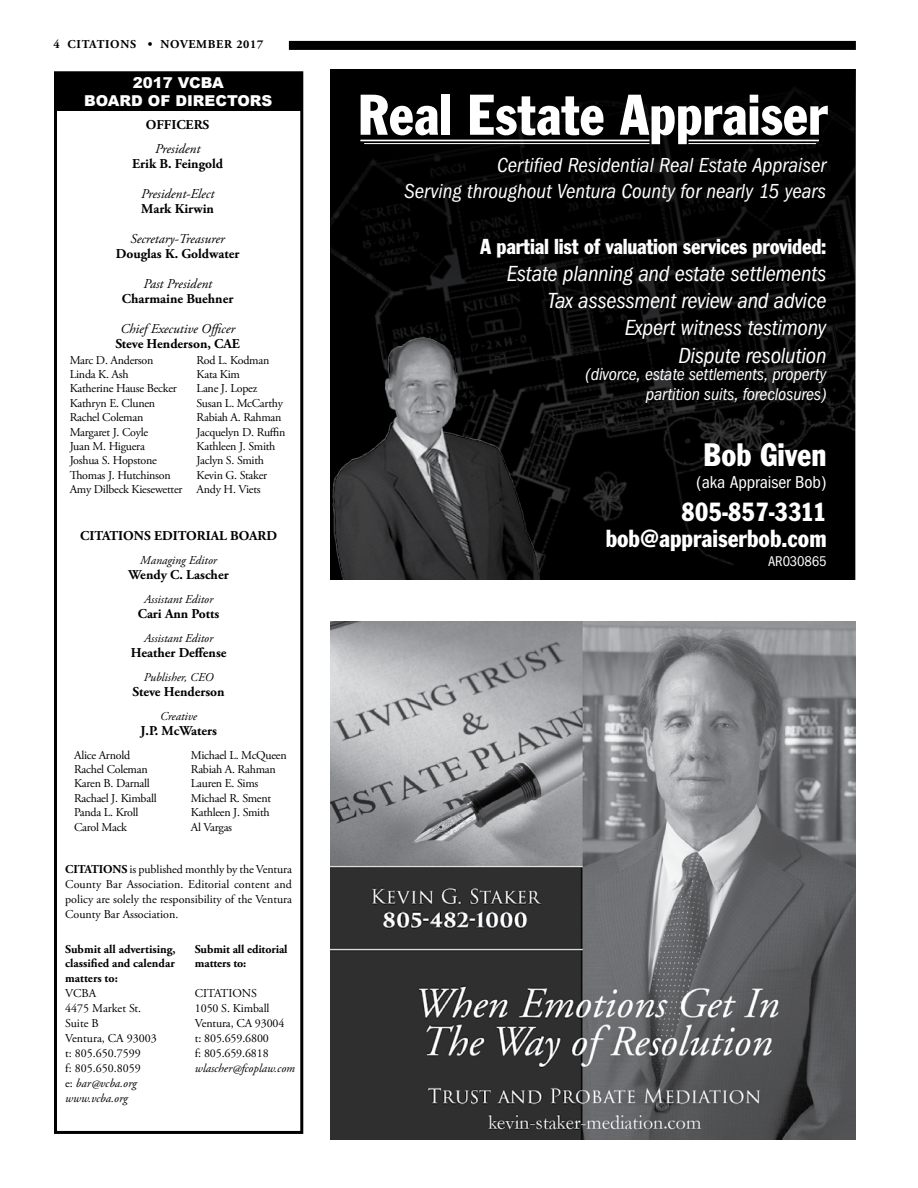
<style>
.page{position:relative;width:918px;height:1188px;background:#fff}
.page>*{position:absolute;margin:0;border:0;box-sizing:border-box;transform-origin:0 0}
.t1{font:condensed 60.15px "Franklin Gothic";color:#fff}
.t2{font:condensed 34.05px "Franklin Gothic";color:#fff}
.t3{font:condensed 27.6px "Franklin Gothic";color:#fff}
.t4{font:condensed 25.95px "Franklin Gothic";color:#fff}
.t5{font:italic condensed 22.65px/27.2px "Franklin Gothic";letter-spacing:-.01em;color:#fff;text-align:right}
.t6{font:condensed 22.65px "Franklin Gothic";letter-spacing:-.01em;color:#fff}
.t7{font:italic condensed 21px/25.2px "Franklin Gothic";color:#fff;text-align:right}
.t8{font:italic condensed 17.85px/19.5px "Franklin Gothic";letter-spacing:-.01em;color:#fff;text-align:right}
.t9{font:condensed 17.85px "Franklin Gothic";letter-spacing:-.005em;color:#fff}
.t10{font:900 15px/18px "Arial";color:#fff;text-align:center}
.t11{font:condensed 14.55px "Franklin Gothic";letter-spacing:-.01em;color:#fff}
.t12{font:700 13.5px "Adobe Garamond Pro";color:#000}
.t13{font:italic 13.5px "Adobe Garamond Pro";color:#000}
.t14{font:12px/14.4px "Adobe Garamond Pro";letter-spacing:-.02em;color:#000}
.t15{font:12px/15px "Adobe Garamond Pro";color:#000}
.t16{font:italic 12px "Adobe Garamond Pro";color:#000}
.t17{font:700 12px/14.4px "Adobe Garamond Pro";color:#000}
.t18{font:700 12px "Adobe Garamond Pro";letter-spacing:.06em;color:#000}
.s1{font-weight:700}
.s2{font-style:italic}
</style>
<div class="page">
<div style="left:289px;top:41px;width:567px;height:9px;background:#000"></div>
<div style="left:54px;top:71px;width:249px;height:1063px;border:3px solid #000"></div>
<div style="left:55px;top:74px;width:248px;height:37px;background:#000"></div>
<img style="left:330px;top:621px;width:525px;height:518px">
<img style="left:540px;top:423px;width:315px;height:157px">
<svg style="left:330px;top:69px;width:525px;height:354px;background:#040404"></svg>
<img style="left:330px;top:306px;width:210px;height:274px">
<hr style="left:360px;top:140px;width:290px;height:1px;background:#fff">
<hr style="left:364px;top:143px;width:286px;height:1px;background:#fff">
<hr style="left:688px;top:140px;width:131px;height:1px;background:#fff">
<hr style="left:688px;top:143px;width:128px;height:1px;background:#fff">
<p class="t18" style="left:53px;top:38px;width:212px">4 CITATIONS • NOVEMBER 2017</p>
<p class="t10" style="left:84px;top:73px;width:190px">2017 VCBA<br>BOARD OF DIRECTORS</p>
<p class="t12" style="left:146px;top:116px;width:65px">OFFICERS</p>
<p class="t13" style="left:155px;top:140px;width:47px">President</p>
<p class="t12" style="left:132px;top:155px;width:92px">Erik B. Feingold</p>
<p class="t13" style="left:141px;top:185px;width:75px">President-Elect</p>
<p class="t12" style="left:141px;top:200px;width:74px">Mark Kirwin</p>
<p class="t13" style="left:131px;top:230px;width:96px">Secretary-Treasurer</p>
<p class="t12" style="left:116px;top:245px;width:125px">Douglas K. Goldwater</p>
<p class="t13" style="left:143px;top:275px;width:70px">Past President</p>
<p class="t12" style="left:122px;top:290px;width:113px">Charmaine Buehner</p>
<p class="t13" style="left:120px;top:320px;width:116px">Chief Executive Officer</p>
<p class="t12" style="left:115px;top:335px;width:126px">Steve Henderson, CAE</p>
<p class="t14" style="left:70px;top:353px;width:114px">Marc D. Anderson<br>Linda K. Ash<br>Katherine Hause Becker<br>Kathryn E. Clunen<br>Rachel Coleman<br>Margaret J. Coyle<br>Juan M. Higuera<br>Joshua S. Hopstone<br>Thomas J. Hutchinson<br>Amy Dilbeck Kiesewetter</p>
<p class="t14" style="left:197px;top:353px;width:90px">Rod L. Kodman<br>Kata Kim<br>Lane J. Lopez<br>Susan L. McCarthy<br>Rabiah A. Rahman<br>Jacquelyn D. Ruffin<br>Kathleen J. Smith<br>Jaclyn S. Smith<br>Kevin G. Staker<br>Andy H. Viets</p>
<p class="t12" style="left:80px;top:528px;width:198px">CITATIONS EDITORIAL BOARD</p>
<p class="t16" style="left:140px;top:553px;width:78px">Managing Editor</p>
<p class="t12" style="left:129px;top:567px;width:102px">Wendy C. Lascher</p>
<p class="t16" style="left:144px;top:592px;width:71px">Assistant Editor</p>
<p class="t12" style="left:138px;top:606px;width:83px">Cari Ann Potts</p>
<p class="t16" style="left:144px;top:631px;width:71px">Assistant Editor</p>
<p class="t12" style="left:131px;top:645px;width:97px">Heather Deffense</p>
<p class="t16" style="left:144px;top:670px;width:71px">Publisher, CEO</p>
<p class="t12" style="left:133px;top:684px;width:94px">Steve Henderson</p>
<p class="t16" style="left:160px;top:709px;width:38px">Creative</p>
<p class="t12" style="left:140px;top:723px;width:78px">J.P. McWaters</p>
<p class="t14" style="left:74px;top:748px;width:84px">Alice Arnold<br>Rachel Coleman<br>Karen B. Darnall<br>Rachael J. Kimball<br>Panda L. Kroll<br>Carol Mack</p>
<p class="t14" style="left:191px;top:748px;width:97px">Michael L. McQueen<br>Rabiah A. Rahman<br>Lauren E. Sims<br>Michael R. Sment<br>Kathleen J. Smith<br>Al Vargas</p>
<p class="t14" style="left:65px;top:863px;width:228px;line-height:15px;text-align:justify"><span class="s1">CITATIONS</span> is published monthly by the Ventura County Bar Association. Editorial content and policy are solely the responsibility of the Ventura County Bar Association.</p>
<p class="t17" style="left:195px;top:942px;width:94px">Submit all editorial matters to:</p>
<p class="t14" style="left:195px;top:986px;width:91px;line-height:15px">CITATIONS<br>1050 S. Kimball<br>Ventura, CA 93004 t: 805.659.6800<br>f: 805.659.6818</p>
<p class="t16" style="left:195px;top:1061px;width:102px">wlascher@fcoplaw.com</p>
<p class="t17" style="left:65px;top:942px;width:112px;text-align:justify">Submit all advertising, classified and calendar matters to:</p>
<p class="t15" style="left:65px;top:986px;width:93px">VCBA<br>4475 Market St.<br>Suite B<br>Ventura, CA 93003 t: 805.650.7599<br>f: 805.650.8059<br>e: <span class="s2">bar@vcba.org www.vcba.org</span></p>
<h1 class="t1" style="left:358px;top:81px;width:471px">Real Estate Appraiser</h1>
<h3 class="t7" style="left:404px;top:153px;width:424px">Certified Residential Real Estate Appraiser<br>Serving throughout Ventura County for nearly 15 years</h3>
<h3 class="t6" style="left:480px;top:234px;width:348px">A partial list of valuation services provided:</h3>
<h3 class="t5" style="left:507px;top:260px;width:321px">Estate planning and estate settlements<br>Tax assessment review and advice<br>Expert witness testimony<br>Dispute resolution</h3>
<h3 class="t8" style="left:586px;top:365px;width:242px">(divorce, estate settlements, property partition suits, foreclosures)</h3>
<h2 class="t2" style="left:704px;top:436px;width:124px">Bob Given</h2>
<h3 class="t9" style="left:696px;top:472px;width:132px">(aka Appraiser Bob)</h3>
<h3 class="t3" style="left:681px;top:496px;width:147px">805-857-3311</h3>
<h3 class="t4" style="left:606px;top:524px;width:222px">bob@appraiserbob.com</h3>
<p class="t11" style="left:768px;top:553px;width:60px">AR030865</p>
</div>
